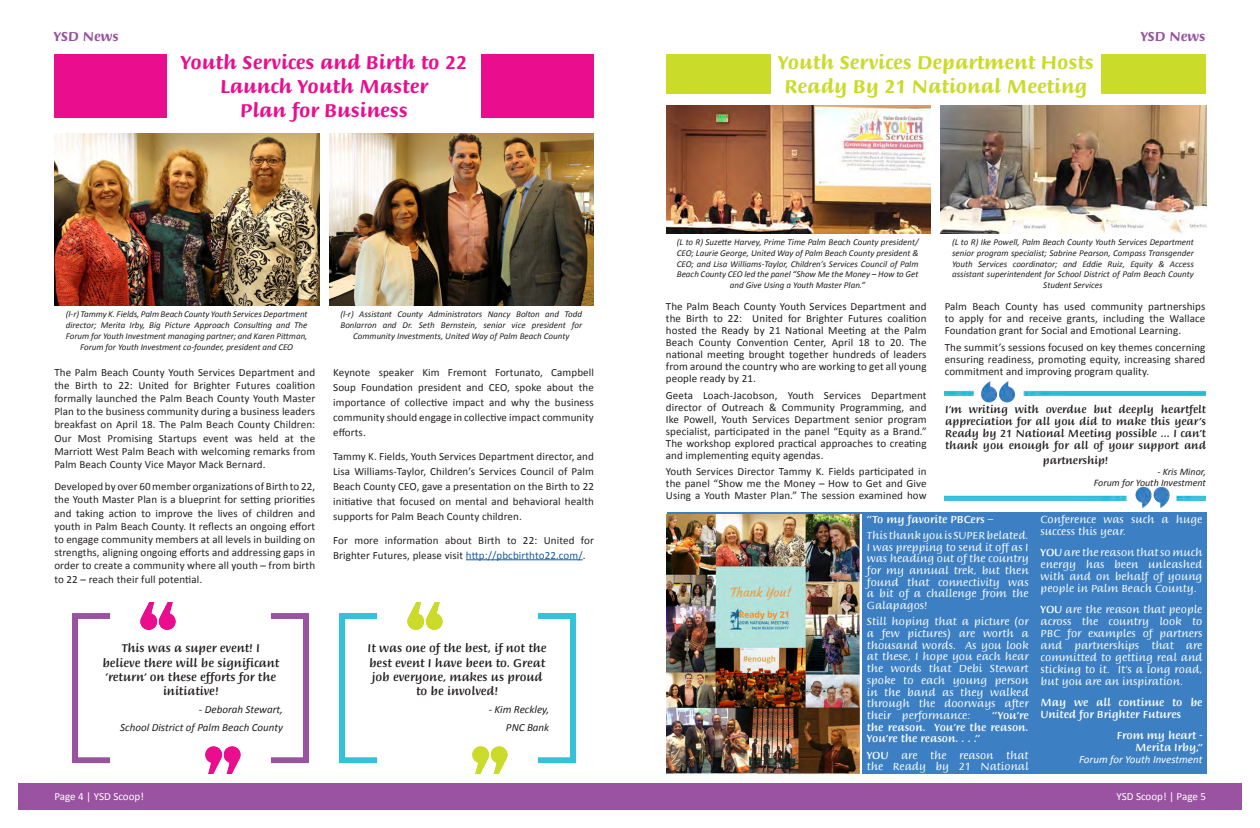
<style>
.page{position:relative;width:1260px;height:828px;background:#fff}
.page>*{position:absolute;margin:0;border:0;box-sizing:border-box;transform-origin:0 0}
.t1{font:700 20px "Briem Script Std";color:#ea0e8e}
.t2{font:700 20px/24px "Briem Script Std";color:#cadb2a;text-align:center}
.t3{font:700 14px "Briem Script Std";color:#9953a1}
.t4{font:500 12px/14.4px "Briem Script Std";color:#231f20;text-align:center}
.t5{font:11px/12px "Calibri";letter-spacing:.01em;color:#231f20;text-align:justify}
.t6{font:11px/11.7px "Briem Script Std";color:#fff;text-align:justify}
.t7{font:500 11px/12px "Briem Script Std";color:#231f20;text-align:justify}
.t8{font:500 11px/11.7px "Briem Script Std";color:#fff;text-align:justify}
.t9{font:italic 11px "Calibri";color:#231f20}
.t10{font:11px "Calibri";color:#fff}
.t11{font:italic 11px "Calibri";color:#fff}
.t12{font:italic 10px "Calibri";color:#231f20}
.t13{font:italic 9px/10.8px "Calibri";color:#231f20;text-align:center}
.s1{color:#175d9e}
.s2{font-weight:500}
</style>
<div class="page">
<div style="left:18px;top:783px;width:1224px;height:27px;background:#9953a1"></div>
<div style="left:54px;top:54px;width:113px;height:63px;background:#ea0e8e"></div>
<hr style="left:466px;top:559px;width:117px;height:1px;background:#175d9e">
<div style="left:481px;top:54px;width:113px;height:63px;background:#ea0e8e"></div>
<img style="left:54px;top:133px;width:265px;height:173px">
<img style="left:329px;top:133px;width:265px;height:173px">
<div style="left:666px;top:54px;width:105px;height:39px;background:#cadb2a"></div>
<div style="left:1101px;top:54px;width:105px;height:39px;background:#cadb2a"></div>
<img style="left:667px;top:106px;width:263px;height:127px">
<img style="left:940px;top:106px;width:266px;height:127px">
<div style="left:667px;top:512px;width:540px;height:262px;background:#3c80c3"></div>
<img style="left:945px;top:381px;width:260px;height:127px">
<img style="left:73px;top:602px;width:236px;height:171px">
<img style="left:339px;top:602px;width:236px;height:171px">
<img style="left:666px;top:515px;width:196px;height:259px">
<p class="t3" style="left:54px;top:29px;width:66px">YSD News</p>
<p class="t3" style="left:1141px;top:29px;width:66px">YSD News</p>
<p class="t1" style="left:181px;top:51px;width:288px">Youth Services and Birth to 22</p>
<p class="t1" style="left:220px;top:75px;width:209px">Launch Youth Master</p>
<p class="t1" style="left:240px;top:99px;width:169px">Plan for Business</p>
<p class="t2" style="left:778px;top:51px;width:317px">Youth Services Department Hosts<br>Ready By 21 National Meeting</p>
<p class="t13" style="left:66px;top:309px;width:243px">(l-r) Tammy K. Fields, Palm Beach County Youth Services Department director; Merita Irby, Big Picture Approach Consulting and The Forum for Youth Investment managing partner; and Karen Pittman, Forum for Youth Investment co-founder, president and CEO</p>
<p class="t13" style="left:340px;top:309px;width:243px">(l-r) Assistant County Administrators Nancy Bolton and Todd<br>Bonlarron and Dr. Seth Bernstein, senior vice president for<br>Community Investments, United Way of Palm Beach County</p>
<p class="t5" style="left:54px;top:365px;width:262px;line-height:13.2px">The Palm Beach County Youth Services Department and the Birth to 22: United for Brighter Futures coalition formally launched the Palm Beach County Youth Master Plan to the business community during a business leaders breakfast on April 18. The Palm Beach County Children:<br>Our Most Promising Startups event was held at the Marriott West Palm Beach with welcoming remarks from Palm Beach County Vice Mayor Mack Bernard.</p>
<p class="t5" style="left:54px;top:480px;width:262px;line-height:13.2px">Developed by over 60 member organizations of Birth to 22, the Youth Master Plan is a blueprint for setting priorities and taking action to improve the lives of children and youth in Palm Beach County. It reflects an ongoing effort to engage community members at all levels in building on strengths, aligning ongoing efforts and addressing gaps in order to create a community where all youth – from birth to 22 – reach their full potential.</p>
<p class="t5" style="left:333px;top:364px;width:262px;line-height:15px">Keynote speaker Kim Fremont Fortunato, Campbell Soup Foundation president and CEO, spoke about the importance of collective impact and why the business community should engage in collective impact community efforts.</p>
<p class="t5" style="left:333px;top:448px;width:262px;line-height:15px">Tammy K. Fields, Youth Services Department director, and Lisa Williams-Taylor, Children’s Services Council of Palm Beach County CEO, gave a presentation on the Birth to 22 initiative that focused on mental and behavioral health supports for Palm Beach County children.</p>
<p class="t5" style="left:333px;top:532px;width:262px;line-height:15px">For more information about Birth to 22: United for<br>Brighter Futures, please visit <span class="s1">http://pbcbirthto22.com/</span>.</p>
<p class="t4" style="left:102px;top:641px;width:179px">This was a super event! I believe there will be significant ‘return’ on these efforts for the initiative!</p>
<p class="t9" style="left:199px;top:702px;width:86px">- Deborah Stewart,</p>
<p class="t9" style="left:120px;top:720px;width:164px">School District of Palm Beach County</p>
<p class="t4" style="left:368px;top:641px;width:181px">It was one of the best, if not the best event I have been to. Great job everyone, makes us proud to be involved!</p>
<p class="t9" style="left:489px;top:702px;width:62px">- Kim Reckley,</p>
<p class="t9" style="left:506px;top:720px;width:45px">PNC Bank</p>
<p class="t13" style="left:677px;top:236px;width:243px">(L to R) Suzette Harvey, Prime Time Palm Beach County president/ CEO; Laurie George, United Way of Palm Beach County president &amp; CEO; and Lisa Williams-Taylor, Children’s Services Council of Palm Beach County CEO led the panel “Show Me the Money – How to Get and Give Using a Youth Master Plan.”</p>
<p class="t13" style="left:952px;top:236px;width:243px">(L to R) Ike Powell, Palm Beach County Youth Services Department senior program specialist; Sabrine Pearson, Compass Transgender Youth Services coordinator; and Eddie Ruiz, Equity &amp; Access assistant superintendent for School District of Palm Beach County Student Services</p>
<p class="t5" style="left:666px;top:301px;width:262px">The Palm Beach County Youth Services Department and the Birth to 22: United for Brighter Futures coalition hosted the Ready by 21 National Meeting at the Palm Beach County Convention Center, April 18 to 20. The national meeting brought together hundreds of leaders from around the country who are working to get all young people ready by 21.</p>
<p class="t5" style="left:666px;top:389px;width:262px">Geeta Loach-Jacobson, Youth Services Department director of Outreach &amp; Community Programming, and Ike Powell, Youth Services Department senior program specialist, participated in the panel “Equity as a Brand.” The workshop explored practical approaches to creating and implementing equity agendas.</p>
<p class="t5" style="left:666px;top:466px;width:262px">Youth Services Director Tammy K. Fields participated in the panel “Show me the Money – How to Get and Give Using a Youth Master Plan.” The session examined how</p>
<p class="t5" style="left:945px;top:301px;width:262px">Palm Beach County has used community partnerships to apply for and receive grants, including the Wallace Foundation grant for Social and Emotional Learning.</p>
<p class="t5" style="left:945px;top:341px;width:262px">The summit’s sessions focused on key themes concerning ensuring readiness, promoting equity, increasing shared commitment and improving program quality.</p>
<p class="t7" style="left:945px;top:404px;width:262px">I’m writing with overdue but deeply heartfelt appreciation for all you did to make this year’s Ready by 21 National Meeting possible ... I can’t thank you enough for all of your support and</p>
<p class="t7" style="left:1043px;top:454px;width:67px">partnership!</p>
<p class="t12" style="left:1157px;top:464px;width:50px">- Kris Minor,</p>
<p class="t12" style="left:1094px;top:475px;width:114px">Forum for Youth Investment</p>
<p class="t8" style="left:867px;top:513px;width:128px">“To my favorite PBCers –</p>
<p class="t6" style="left:867px;top:529px;width:163px">This thank you is SUPER belated.<br>I was prepping to send it off as I was heading out of the country for my annual trek, but then found that connectivity was a bit of a challenge from the Galapagos!</p>
<p class="t6" style="left:867px;top:616px;width:163px">Still hoping that a picture (or a few pictures) are worth a thousand words. As you look at these, I hope you each hear the words that Debi Stewart spoke to each young person in the band as they walked through the doorways after their performance:</p>
<p class="t8" style="left:867px;top:710px;width:163px;text-indent:125px">“You’re the reason. You’re the reason.<br>You’re the reason. . . .”</p>
<p class="t6" style="left:867px;top:749px;width:163px"><span class="s2">YOU</span> are the reason that the Ready by 21 National</p>
<p class="t6" style="left:1041px;top:513px;width:163px;line-height:12px">Conference was such a huge success this year.</p>
<p class="t6" style="left:1041px;top:546px;width:163px;line-height:12px"><span class="s2">YOU</span> are the reason that so much energy has been unleashed with and on behalf of young people in Palm Beach County.</p>
<p class="t6" style="left:1041px;top:603px;width:163px;line-height:12px"><span class="s2">YOU</span> are the reason that people across the country look to PBC for examples of partners and partnerships that are committed to getting real and sticking to it. It’s a long road, but you are an inspiration.</p>
<p class="t8" style="left:1041px;top:696px;width:163px;line-height:12px">May we all continue to be<br>United for Brighter Futures</p>
<p class="t8" style="left:1117px;top:729px;width:87px">From my heart -</p>
<p class="t8" style="left:1135px;top:741px;width:69px">Merita Irby,”</p>
<p class="t11" style="left:1079px;top:752px;width:125px">Forum for Youth Investment</p>
<p class="t10" style="left:54px;top:790px;width:91px">Page 4 | YSD Scoop!</p>
<p class="t10" style="left:1116px;top:790px;width:91px">YSD Scoop! | Page 5</p>
</div>
